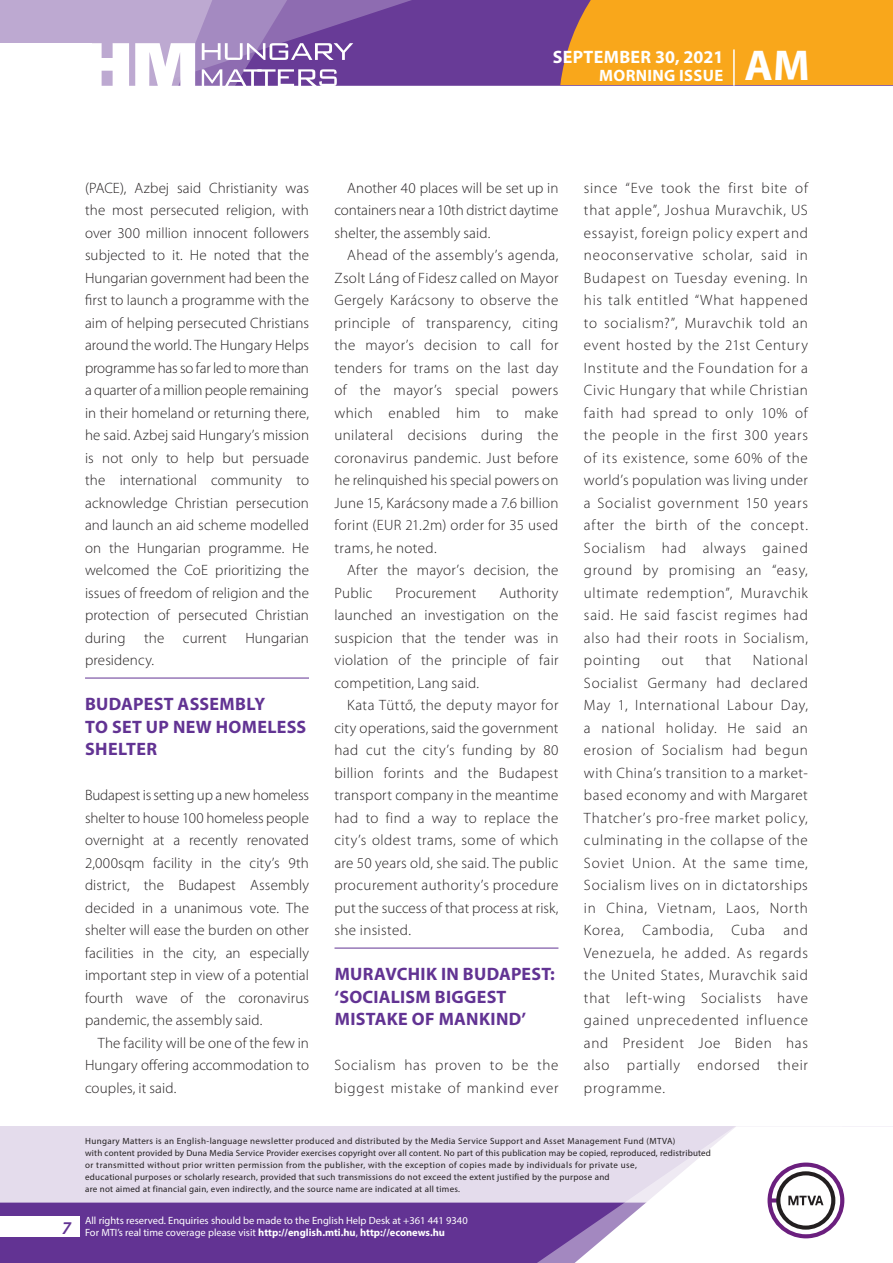
<style>
.page{position:relative;width:893px;height:1263px;background:#fff}
.page>*{position:absolute;margin:0;border:0;box-sizing:border-box;transform-origin:0 0}
.t1{font:700 43.35px "Myriad Pro";color:#fff}
._01_cimsor{font:700 18px/22.5px "Myriad Pro";letter-spacing:.015em;color:#623393}
.t2{font:700 18px "Myriad Pro";letter-spacing:.02em;color:#fff}
.t3{font:italic 600 18px "Myriad Pro";color:#623393}
.t4{font:700 16.5px "Myriad Pro";letter-spacing:.02em;color:#fff}
._03_kenyer_szöveg-1{font:300 15px/22.5px "Myriad Pro";letter-spacing:.045em;color:#231f20;text-align:justify}
._03_kenyer_szöveg-2{font:300 15px/22.5px "Myriad Pro";letter-spacing:.015em;color:#231f20;text-align:justify}
.t5{font:10.5px/12px "Myriad Pro";color:#fff}
.t6{font:9px/12px "Myriad Pro";letter-spacing:.03em;color:#231f20}
.s1{font-weight:700}
</style>
<div class="page">
<div style="left:0;top:1126px;width:893px;height:137px;background:#e4dcec"></div>
<div style="left:0;top:1202px;width:506px;height:61px;background:#623393"></div>
<svg style="left:506px;top:1202px;width:69px;height:61px;background:#6b3e99"></svg>
<svg style="left:575px;top:1126px;width:318px;height:137px"></svg>
<div style="left:0;top:1216px;width:79px;height:20px;background:#fff"></div>
<div style="left:0;top:0;width:893px;height:85px;background:#683b97"></div>
<div style="left:560px;top:0;width:333px;height:85px;background:#f9a71b"></div>
<hr style="left:733px;top:49px;width:2px;height:37px;background:#fff">
<svg style="left:0;top:0;width:479px;height:86px"></svg>
<hr style="left:85px;top:678px;width:224px;height:1px;background:#623393">
<hr style="left:334px;top:948px;width:224px;height:1px;background:#623393">
<p class="t2" style="left:553px;top:45px;width:172px">SEPTEMBER 30, 2021</p>
<p class="t4" style="left:599px;top:65px;width:125px">MORNING ISSUE</p>
<h1 class="t1" style="left:745px;top:37px;width:67px">AM</h1>
<p class="_03_kenyer_szöveg-1" style="left:85px;top:176px;width:225px">(PACE), Azbej said Christianity was the most persecuted religion, with over 300 million innocent followers subjected to it. He noted that the Hungarian government had been the first to launch a programme with the aim of helping persecuted Christians around the world. The Hungary Helps programme has so far led to more than a quarter of a million people remaining in their homeland or returning there, he said. Azbej said Hungary’s mission is not only to help but persuade the international community to acknowledge Christian persecution and launch an aid scheme modelled on the Hungarian programme. He welcomed the CoE prioritizing the issues of freedom of religion and the protection of persecuted Christian during the current Hungarian presidency.</p>
<p class="_01_cimsor" style="left:85px;top:692px;width:223px">BUDAPEST ASSEMBLY<br>TO SET UP NEW HOMELESS<br>SHELTER</p>
<p class="_03_kenyer_szöveg-1" style="left:85px;top:784px;width:225px">Budapest is setting up a new homeless shelter to house 100 homeless people overnight at a recently renovated 2,000sqm facility in the city’s 9th district, the Budapest Assembly decided in a unanimous vote. The shelter will ease the burden on other facilities in the city, an especially important step in view of a potential fourth wave of the coronavirus pandemic, the assembly said.</p>
<p class="_03_kenyer_szöveg-2" style="left:85px;top:1031px;width:225px;text-indent:13px">The facility will be one of the few in Hungary offering accommodation to couples, it said.</p>
<p class="_03_kenyer_szöveg-2" style="left:334px;top:176px;width:225px;text-indent:13px">Another 40 places will be set up in containers near a 10th district daytime shelter, the assembly said.</p>
<p class="_03_kenyer_szöveg-2" style="left:334px;top:244px;width:225px;text-indent:13px">Ahead of the assembly’s agenda, Zsolt Láng of Fidesz called on Mayor Gergely Karácsony to observe the principle of transparency, citing the mayor’s decision to call for tenders for trams on the last day of the mayor’s special powers which enabled him to make unilateral decisions during the coronavirus pandemic. Just before he relinquished his special powers on June 15, Karácsony made a 7.6 billion forint (EUR 21.2m) order for 35 used trams, he noted.</p>
<p class="_03_kenyer_szöveg-2" style="left:334px;top:559px;width:225px;text-indent:13px">After the mayor’s decision, the<br>Public</p>
<p class="_03_kenyer_szöveg-2" style="left:334px;top:581px;width:225px;text-indent:165px">Authority launched an investigation on the suspicion that the tender was in violation of the principle of fair competition, Lang said.</p>
<p class="_03_kenyer_szöveg-2" style="left:334px;top:694px;width:225px;text-indent:13px">Kata Tüttő, the deputy mayor for city operations, said the government had cut the city’s funding by 80 billion forints and the Budapest transport company in the meantime had to find a way to replace the city’s oldest trams, some of which are 50 years old, she said. The public procurement authority’s procedure put the success of that process at risk, she insisted.</p>
<p class="_01_cimsor" style="left:334px;top:962px;width:222px">MURAVCHIK IN BUDAPEST: ‘SOCIALISM BIGGEST<br>MISTAKE OF MANKIND’</p>
<p class="_03_kenyer_szöveg-1" style="left:334px;top:1054px;width:225px">Socialism has proven to be the biggest mistake of mankind ever</p>
<p class="_03_kenyer_szöveg-2" style="left:396px;top:581px;width:82px">Procurement</p>
<p class="_03_kenyer_szöveg-1" style="left:584px;top:176px;width:225px">since “Eve took the first bite of that apple”, Joshua Muravchik, US essayist, foreign policy expert and neoconservative scholar, said in Budapest on Tuesday evening. In his talk entitled “What happened to socialism?”, Muravchik told an event hosted by the 21st Century Institute and the Foundation for a Civic Hungary that while Christian faith had spread to only 10% of the people in the first 300 years of its existence, some 60% of the world’s population was living under a Socialist government 150 years after the birth of the concept.<br>Socialism had always gained ground by promising an “easy, ultimate redemption”, Muravchik said. He said fascist regimes had also had their roots in Socialism, pointing</p>
<p class="_03_kenyer_szöveg-1" style="left:584px;top:649px;width:225px;text-indent:169px">National Socialist Germany had declared May 1, International Labour Day, a national holiday. He said an erosion of Socialism had begun with China’s transition to a market&shy;based economy and with Margaret Thatcher’s pro-free market policy, culminating in the collapse of the Soviet Union. At the same time, Socialism lives on in dictatorships in China, Vietnam, Laos, North Korea, Cambodia, Cuba and Venezuela, he added. As regards the United States, Muravchik said that left-wing Socialists have gained unprecedented influence and President Joe Biden has also partially endorsed their programme.</p>
<p class="_03_kenyer_szöveg-1" style="left:662px;top:649px;width:24px">out</p>
<p class="_03_kenyer_szöveg-1" style="left:705px;top:649px;width:28px">that</p>
<p class="t3" style="left:62px;top:1217px;width:11px">7</p>
<p class="t6" style="left:85px;top:1134px;width:627px">Hungary Matters is an English-language newsletter produced and distributed by the Media Service Support and Asset Management Fund (MTVA)<br>with content provided by Duna Media Service Provider exercises copyright over all content. No part of this publication may be copied, reproduced, redistributed or transmitted without prior written permission from the publisher, with the exception of copies made by individuals for private use,<br>educational purposes or scholarly research, provided that such transmissions do not exceed the extent justified by the purpose and<br>are not aimed at financial gain, even indirectly, and the source name are indicated at all times.</p>
<p class="t5" style="left:85px;top:1214px;width:384px">All rights reserved. Enquiries should be made to the English Help Desk at +361 441 9340<br>For MTI’s real time coverage please visit <span class="s1">http://english.mti.hu</span>, <span class="s1">http://econews.hu</span></p>
</div>
